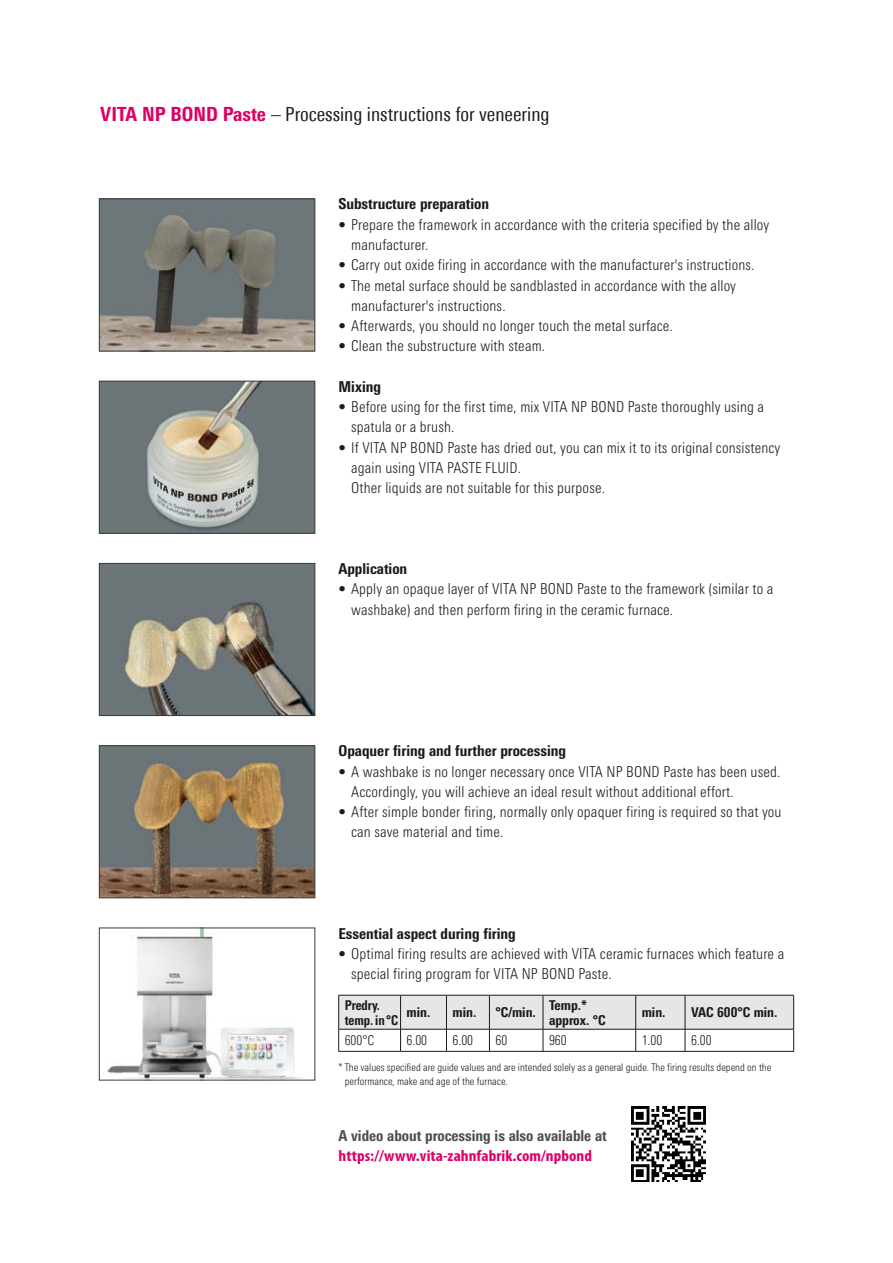
<style>
.page{position:relative;width:893px;height:1263px;background:#fff}
.page>*{position:absolute;margin:0;border:0;box-sizing:border-box;transform-origin:0 0}
.t1{font:condensed 19.5px "Univers Next Pro";color:#1a1a1a}
.t2{font:700 condensed 15.75px "Myriad Pro";letter-spacing:.005em;color:#dd0064;scale:1.08 1}
.t3{font:300 condensed 15px/20.2px "Univers Next Pro";letter-spacing:.01em;color:#1a1a1a}
.t4{font:800 condensed 15px "Univers Next Pro";color:#1a1a1a}
.t5{font:800 condensed 15px "Univers Next Pro";color:#4d4d4d}
.t6{font:800 condensed 13.5px/15px "Univers Next Pro";color:#1a1a1a}
.t7{font:300 condensed 13.5px "Univers Next Pro";color:#1a1a1a}
.t8{font:800 condensed 13.5px/15px "Univers Next Pro";color:#1a1a1a;scale:.93 1}
.t9{font:300 condensed 10.5px/14.7px "Univers Next Pro";color:#1a1a1a}
.s1{font-weight:800;color:#dd0064}
</style>
<div class="page">
<img style="left:101px;top:565px;width:212px;height:149px">
<div style="left:99px;top:563px;width:216px;height:153px;border:1px solid #3b3b3a"></div>
<img style="left:101px;top:747px;width:212px;height:149px">
<div style="left:99px;top:745px;width:216px;height:153px;border:1px solid #3b3b3a"></div>
<img style="left:107px;top:930px;width:196px;height:148px">
<img style="left:101px;top:383px;width:212px;height:148px">
<div style="left:99px;top:381px;width:216px;height:152px;border:1px solid #3b3b3a"></div>
<img style="left:101px;top:201px;width:212px;height:148px">
<div style="left:99px;top:199px;width:216px;height:152px;border:1px solid #3b3b3a"></div>
<img style="left:631px;top:1106px;width:75px;height:75px">
<hr style="left:338px;top:1051px;width:63px;height:1px;background:#1a1a1a">
<hr style="left:401px;top:1051px;width:45px;height:1px;background:#1a1a1a">
<hr style="left:446px;top:1051px;width:43px;height:1px;background:#1a1a1a">
<hr style="left:489px;top:1051px;width:54px;height:1px;background:#1a1a1a">
<hr style="left:543px;top:1051px;width:93px;height:1px;background:#1a1a1a">
<hr style="left:636px;top:1051px;width:49px;height:1px;background:#1a1a1a">
<hr style="left:685px;top:1051px;width:109px;height:1px;background:#1a1a1a">
<svg style="left:338px;top:995px;width:456px;height:56px"></svg>
<h1 class="t1" style="left:100px;top:103px;width:451px"><span class="s1">VITA NP BOND Paste</span> – Processing instructions for veneering</h1>
<p class="t4" style="left:338px;top:195px;width:152px">Substructure preparation</p>
<p class="t3" style="left:351px;top:214px;width:420px;text-indent:-13px">• Prepare the framework in accordance with the criteria specified by the alloy manufacturer.</p>
<p class="t3" style="left:338px;top:255px;width:418px">• Carry out oxide firing in accordance with the manufacturer's instructions.</p>
<p class="t3" style="left:351px;top:275px;width:386px;text-indent:-13px">• The metal surface should be sandblasted in accordance with the alloy manufacturer's instructions.</p>
<p class="t3" style="left:338px;top:315px;width:336px">• Afterwards, you should no longer touch the metal surface.</p>
<p class="t3" style="left:338px;top:336px;width:208px">• Clean the substructure with steam.</p>
<p class="t4" style="left:338px;top:377px;width:44px">Mixing</p>
<p class="t3" style="left:351px;top:396px;width:414px;text-indent:-13px">• Before using for the first time, mix VITA NP BOND Paste thoroughly using a spatula or a brush.</p>
<p class="t3" style="left:351px;top:437px;width:431px;text-indent:-13px">• If VITA NP BOND Paste has dried out, you can mix it to its original consistency again using VITA PASTE FLUID.<br>Other liquids are not suitable for this purpose.</p>
<p class="t4" style="left:338px;top:560px;width:70px">Application</p>
<p class="t3" style="left:351px;top:579px;width:424px;text-indent:-13px">• Apply an opaque layer of VITA NP BOND Paste to the framework (similar to a washbake) and then perform firing in the ceramic furnace.</p>
<p class="t4" style="left:338px;top:742px;width:229px">Opaquer firing and further processing</p>
<p class="t3" style="left:351px;top:761px;width:431px;text-indent:-13px">• A washbake is no longer necessary once VITA NP BOND Paste has been used.<br>Accordingly, you will achieve an ideal result without additional effort.</p>
<p class="t3" style="left:351px;top:801px;width:432px;text-indent:-13px">• After simple bonder firing, normally only opaquer firing is required so that you can save material and time.</p>
<p class="t4" style="left:338px;top:924px;width:179px">Essential aspect during firing</p>
<p class="t3" style="left:351px;top:943px;width:434px;text-indent:-13px">• Optimal firing results are achieved with VITA ceramic furnaces which feature a special firing program for VITA NP BOND Paste.</p>
<p class="t8" style="left:345px;top:997px;width:59px">Predry. temp. in°C</p>
<p class="t6" style="left:407px;top:1005px;width:25px">min.</p>
<p class="t6" style="left:452px;top:1005px;width:25px">min.</p>
<p class="t6" style="left:495px;top:1005px;width:42px">°C/min.</p>
<p class="t6" style="left:549px;top:997px;width:58px">Temp.* approx. °C</p>
<p class="t6" style="left:642px;top:1005px;width:25px">min.</p>
<p class="t6" style="left:691px;top:1005px;width:88px">VAC 600°C min.</p>
<p class="t7" style="left:345px;top:1033px;width:31px">600°C</p>
<p class="t7" style="left:407px;top:1033px;width:22px">6.00</p>
<p class="t7" style="left:452px;top:1033px;width:22px">6.00</p>
<p class="t7" style="left:495px;top:1033px;width:13px">60</p>
<p class="t7" style="left:549px;top:1033px;width:19px">960</p>
<p class="t7" style="left:642px;top:1033px;width:22px">1.00</p>
<p class="t7" style="left:691px;top:1033px;width:22px">6.00</p>
<p class="t9" style="left:345px;top:1059px;width:428px;text-indent:-6px">* The values specified are guide values and are intended solely as a general guide. The firing results depend on the performance, make and age of the furnace.</p>
<p class="t5" style="left:338px;top:1127px;width:270px">A video about processing is also available at</p>
<p class="t2" style="left:338px;top:1147px;width:236px">https://www.vita-zahnfabrik.com/npbond</p>
</div>
